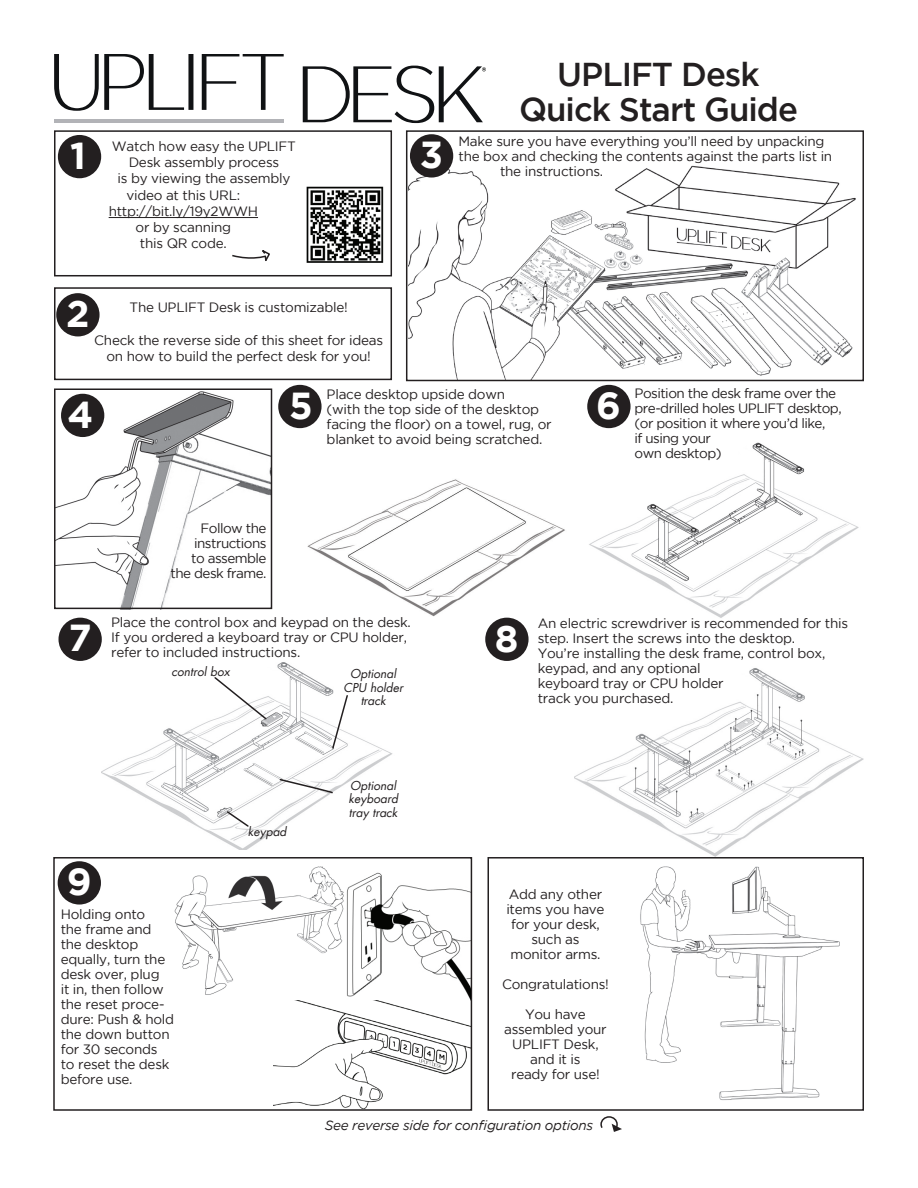
<style>
.page{position:relative;width:918px;height:1188px;background:#fff}
.page>*{position:absolute;margin:0;border:0;box-sizing:border-box;transform-origin:0 0}
.t1{font:700 37.5px "Gotham";color:#fff}
.t2{font:500 33px/34.5px "Gotham";letter-spacing:-.03em;color:#231f20;text-align:center}
.t3{font:13.5px/15px "Gotham";letter-spacing:-.02em;color:#231f20}
.t4{font:13.5px/15px "Gotham";letter-spacing:-.04em;color:#231f20}
.t5{font:italic 13.5px "Gotham";letter-spacing:-.02em;color:#231f20}
.t6{font:italic 12px/13.5px "Futura LT";color:#231f20}
</style>
<div class="page">
<img style="left:575px;top:668px;width:289px;height:189px">
<img style="left:102px;top:662px;width:291px;height:188px">
<div style="left:488px;top:857px;width:376px;height:254px;border:2px solid #231f20"></div>
<img style="left:57px;top:391px;width:212px;height:215px">
<div style="left:54px;top:388px;width:218px;height:221px;border:2px solid #231f20"></div>
<div style="left:54px;top:287px;width:338px;height:93px;border:2px solid #231f20"></div>
<img style="left:640px;top:866px;width:200px;height:234px">
<div style="left:53px;top:857px;width:419px;height:254px;border:2px solid #231f20"></div>
<img style="left:307px;top:479px;width:258px;height:138px">
<img style="left:589px;top:442px;width:270px;height:176px">
<img style="left:346px;top:861px;width:125px;height:140px">
<img style="left:174px;top:866px;width:170px;height:129px">
<img style="left:409px;top:164px;width:447px;height:214px">
<div style="left:406px;top:130px;width:458px;height:251px;border:2px solid #231f20"></div>
<img style="left:274px;top:1001px;width:197px;height:108px">
<div style="left:410px;top:134px;width:43px;height:44px;background:#231f20;border-radius:50%"></div>
<div style="left:278px;top:385px;width:44px;height:43px;background:#231f20;border-radius:50%"></div>
<div style="left:59px;top:618px;width:43px;height:43px;background:#231f20;border-radius:50%"></div>
<div style="left:58px;top:861px;width:43px;height:44px;background:#231f20;border-radius:50%"></div>
<div style="left:485px;top:618px;width:44px;height:43px;background:#231f20;border-radius:50%"></div>
<div style="left:587px;top:385px;width:44px;height:43px;background:#231f20;border-radius:50%"></div>
<div style="left:56px;top:293px;width:44px;height:43px;background:#231f20;border-radius:50%"></div>
<div style="left:54px;top:130px;width:338px;height:146px;border:2px solid #231f20"></div>
<svg style="left:232px;top:250px;width:38px;height:11px"></svg>
<hr style="left:109px;top:217px;width:149px;height:1px;background:#231f20">
<div style="left:58px;top:135px;width:43px;height:43px;background:#231f20;border-radius:50%"></div>
<div style="left:61px;top:394px;width:43px;height:43px;background:#231f20;border-radius:50%"></div>
<svg style="left:331px;top:694px;width:18px;height:56px"></svg>
<svg style="left:279px;top:778px;width:54px;height:17px"></svg>
<svg style="left:213px;top:676px;width:55px;height:45px"></svg>
<svg style="left:226px;top:810px;width:24px;height:18px"></svg>
<img style="left:307px;top:187px;width:77px;height:76px">
<svg style="left:600px;top:1116px;width:22px;height:16px"></svg>
<svg style="left:54px;top:54px;width:139px;height:57px"></svg>
<svg style="left:202px;top:54px;width:82px;height:56px"></svg>
<hr style="left:54px;top:119px;width:230px;height:3px;background:#b2b3b7">
<svg style="left:303px;top:66px;width:183px;height:57px"></svg>
<h1 class="t1" style="left:70px;top:134px;width:17px">1</h1>
<p class="t3" style="left:112px;top:139px;width:186px">Watch how easy the UPLIFT</p>
<p class="t3" style="left:129px;top:155px;width:152px">Desk assembly process</p>
<p class="t3" style="left:117px;top:171px;width:174px">is by viewing the assembly</p>
<p class="t3" style="left:126px;top:187px;width:115px">video at this URL:</p>
<p class="t3" style="left:109px;top:203px;width:151px">http://bit.ly/19y2WWH</p>
<p class="t3" style="left:136px;top:220px;width:97px">or by scanning</p>
<p class="t3" style="left:140px;top:236px;width:88px">this QR code.</p>
<h1 class="t1" style="left:66px;top:292px;width:25px">2</h1>
<p class="t3" style="left:130px;top:300px;width:220px">The UPLIFT Desk is customizable!</p>
<p class="t3" style="left:94px;top:332px;width:290px;line-height:16.4px;text-align:center">Check the reverse side of this sheet for ideas on how to build the perfect desk for you!</p>
<h1 class="t1" style="left:420px;top:133px;width:25px">3</h1>
<h2 class="t2" style="left:519px;top:56px;width:280px">UPLIFT Desk<br>Quick Start Guide</h2>
<p class="t3" style="left:459px;top:133px;width:368px">Make sure you have everything you’ll need by unpacking</p>
<p class="t3" style="left:459px;top:148px;width:375px">the box and checking the contents against the parts list in</p>
<p class="t3" style="left:500px;top:163px;width:105px">the instructions.</p>
<h1 class="t1" style="left:68px;top:393px;width:27px">4</h1>
<h1 class="t1" style="left:289px;top:384px;width:25px">5</h1>
<p class="t3" style="left:327px;top:386px;width:227px">Place desktop upside down<br>(with the top side of the desktop facing the floor) on a towel, rug, or blanket to avoid being scratched.</p>
<p class="t4" style="left:635px;top:386px;width:209px">Position the desk frame over the pre-drilled holes UPLIFT desktop, (or position it where you’d like,<br>if using your<br>own desktop)</p>
<h1 class="t1" style="left:596px;top:384px;width:26px">6</h1>
<h1 class="t1" style="left:68px;top:617px;width:25px">7</h1>
<p class="t4" style="left:171px;top:520px;width:98px;text-align:right">Follow the instructions<br>to assemble the desk frame.</p>
<p class="t3" style="left:111px;top:615px;width:301px">Place the control box and keypad on the desk.<br>If you ordered a keyboard tray or CPU holder, refer to included instructions.</p>
<p class="t6" style="left:171px;top:665px;width:60px">control box</p>
<p class="t6" style="left:344px;top:667px;width:61px;text-align:center">Optional<br>CPU holder track</p>
<h1 class="t1" style="left:495px;top:617px;width:25px">8</h1>
<p class="t3" style="left:538px;top:615px;width:312px">An electric screwdriver is recommended for this step. Insert the screws into the desktop.<br>You’re installing the desk frame, control box, keypad, and any optional<br>keyboard tray or CPU holder<br>track you purchased.</p>
<p class="t6" style="left:248px;top:825px;width:40px">keypad</p>
<p class="t6" style="left:349px;top:779px;width:51px">Optional keyboard tray track</p>
<h1 class="t1" style="left:67px;top:860px;width:26px">9</h1>
<p class="t3" style="left:61px;top:906px;width:115px">Holding onto<br>the frame and the desktop equally, turn the desk over, plug<br>it in, then follow the reset proce&shy;dure: Push &amp; hold the down button for 30 seconds to reset the desk before use.</p>
<p class="t3" style="left:506px;top:887px;width:100px;text-align:center">Add any other items you have for your desk, such as monitor arms.</p>
<p class="t3" style="left:502px;top:977px;width:108px">Congratulations!</p>
<p class="t3" style="left:504px;top:1007px;width:104px;text-align:center">You have assembled your<br>UPLIFT Desk, and it is<br>ready for use!</p>
<p class="t5" style="left:325px;top:1117px;width:270px">See reverse side for configuration options</p>
</div>
